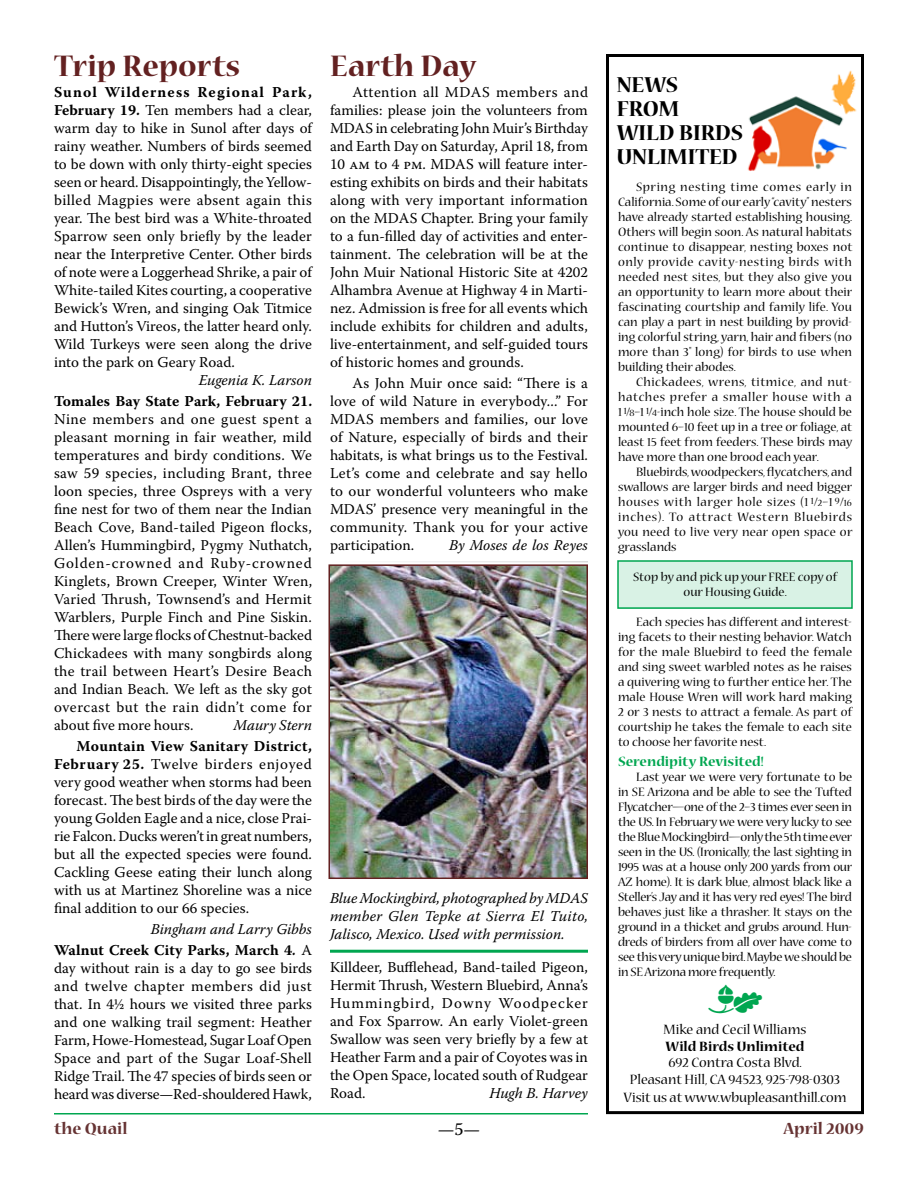
<style>
.page{position:relative;width:918px;height:1188px;background:#fff}
.page>*{position:absolute;margin:0;border:0;box-sizing:border-box;transform-origin:0 0}
.t1{font:45px "Type Embellishments One Let Plain";color:#00a650}
.t2{font:700 33px "Nueva Std";color:#632121}
.t3{font:700 24px/24px "Nueva Std";color:#000}
.t4{font:700 18px "Nueva Std";color:#633}
.t5{font:18px "Warnock Pro";color:#000}
.t6{font:15px/18px "Warnock Pro";color:#000;text-align:justify}
.t7{font:italic 15px/18px "Warnock Pro";color:#000;text-align:justify}
.t8{font:15px/16.5px "Nueva Std";color:#000;text-align:center}
.t9{font:700 15px/21px "Warnock Pro";letter-spacing:.005em;color:#000;text-align:right}
.t10{font:700 15px "Nueva Std";color:#00a650}
.t11{font:700 15px "Nueva Std";color:#000}
.t12{font:13.5px/15px "Nueva Std";color:#000;text-align:justify}
.s1{font-weight:700}
.s2{font-weight:400;font-style:italic}
.s3{font-style:italic}
.s4{font-weight:400}
.s5{font-size:10.5px}
</style>
<div class="page">
<hr style="left:54px;top:1113px;width:810px;height:1px;background:#00a650">
<svg style="left:588px;top:1113px;width:276px;height:2px"></svg>
<div style="left:618px;top:561px;width:234px;height:47px;background:#d9f2e5"></div>
<div style="left:617px;top:560px;width:236px;height:49px;border:2px solid #00a650"></div>
<img style="left:747px;top:70px;width:110px;height:101px">
<div style="left:606px;top:54px;width:258px;height:1060px;border:3px solid #000"></div>
<hr style="left:330px;top:950px;width:258px;height:3px;background:#00a650">
<img style="left:331px;top:567px;width:254px;height:309px">
<div style="left:328px;top:564px;width:260px;height:315px;border:2px solid #632121"></div>
<h2 class="t2" style="left:330px;top:51px;width:148px">Earth Day</h2>
<p class="t6" style="left:330px;top:83px;width:260px;text-indent:22px">Attention all MDAS members and families: please join the volunteers from MDAS in celebrating John Muir’s Birthday and Earth Day on Saturday, April 18, from 10 am to 4 pm. MDAS will feature inter&shy;esting exhibits on birds and their habitats along with very important information on the MDAS Chapter. Bring your family to a fun-filled day of activities and enter&shy;tainment. The celebration will be at the John Muir National Historic Site at 4202<br>Alhambra Avenue at Highway 4 in Marti&shy;nez. Admission is free for all events which include exhibits for children and adults, live-entertainment, and self-guided tours of historic homes and grounds.</p>
<p class="t6" style="left:330px;top:374px;width:260px;text-indent:22px">As John Muir once said: “There is a love of wild Nature in everybody...” For MDAS members and families, our love of Nature, especially of birds and their habitats, is what brings us to the Festival.<br>Let’s come and celebrate and say hello to our wonderful volunteers who make MDAS’ presence very meaningful in the community. Thank you for your active participation.</p>
<h2 class="t2" style="left:54px;top:51px;width:188px">Trip Reports</h2>
<p class="t6" style="left:54px;top:83px;width:260px"><span class="s1">Sunol Wilderness Regional Park, February 19.</span> Ten members had a clear, warm day to hike in Sunol after days of rainy weather. Numbers of birds seemed to be down with only thirty-eight species seen or heard. Disappointingly, the Yellow&shy;billed Magpies were absent again this year. The best bird was a White-throated Sparrow seen only briefly by the leader near the Interpretive Center. Other birds of note were a Loggerhead Shrike, a pair of White-tailed Kites courting, a cooperative Bewick’s Wren, and singing Oak Titmice and Hutton’s Vireos, the latter heard only.<br>Wild Turkeys were seen along the drive into the park on Geary Road.</p>
<p class="t7" style="left:199px;top:371px;width:115px">Eugenia K. Larson</p>
<p class="t9" style="left:54px;top:391px;width:260px">Tomales Bay State Park, February 21.</p>
<p class="t6" style="left:54px;top:410px;width:260px">Nine members and one guest spent a pleasant morning in fair weather, mild temperatures and birdy conditions. We saw 59 species, including Brant, three loon species, three Ospreys with a very fine nest for two of them near the Indian Beach Cove, Band-tailed Pigeon flocks, Allen’s Hummingbird, Pygmy Nuthatch, Golden-crowned and Ruby-crowned Kinglets, Brown Creeper, Winter Wren, Varied Thrush, Townsend’s and Hermit Warblers, Purple Finch and Pine Siskin.<br>There were large flocks of Chestnut-backed Chickadees with many songbirds along the trail between Heart’s Desire Beach and Indian Beach. We left as the sky got overcast but the rain didn’t come for about five more hours.</p>
<p class="t7" style="left:449px;top:536px;width:140px">By Moses de los Reyes</p>
<p class="t7" style="left:233px;top:716px;width:80px">Maury Stern</p>
<p class="t6" style="left:54px;top:737px;width:260px;text-indent:22px"><span class="s1">Mountain View Sanitary District, February 25.</span> Twelve birders enjoyed very good weather when storms had been forecast. The best birds of the day were the young Golden Eagle and a nice, close Prai&shy;rie Falcon. Ducks weren’t in great numbers, but all the expected species were found.<br>Cackling Geese eating their lunch along with us at Martinez Shoreline was a nice final addition to our 66 species.</p>
<p class="t9" style="left:54px;top:919px;width:260px"><span class="s2">Bingham and Larry Gibbs<br></span>Walnut Creek City Parks, March 4<span class="s3">.</span> <span class="s4">A</span></p>
<p class="t6" style="left:54px;top:959px;width:260px">day without rain is a day to go see birds and twelve chapter members did just that. In 4½ hours we visited three parks and one walking trail segment: Heather Farm, Howe-Homestead, Sugar Loaf Open Space and part of the Sugar Loaf-Shell Ridge Trail. The 47 species of birds seen or heard was diverse—Red-shouldered Hawk,</p>
<p class="t6" style="left:330px;top:958px;width:260px">Killdeer, Bufflehead, Band-tailed Pigeon, Hermit Thrush, Western Bluebird, Anna’s Hummingbird, Downy Woodpecker and Fox Sparrow. An early Violet-green Swallow was seen very briefly by a few at Heather Farm and a pair of Coyotes was in the Open Space, located south of Rudgear Road.</p>
<p class="t7" style="left:330px;top:889px;width:260px">Blue Mockingbird, photographed by MDAS member Glen Tepke at Sierra El Tuito, Jalisco, Mexico. Used with permission.</p>
<p class="t7" style="left:489px;top:1084px;width:100px">Hugh B. Harvey</p>
<h3 class="t3" style="left:617px;top:73px;width:128px">NEWS<br>FROM<br>WILD BIRDS<br>UNLIMITED</h3>
<p class="t12" style="left:618px;top:180px;width:236px;text-indent:18px">Spring nesting time comes early in California. Some of our early “cavity” nesters have already started establishing housing.<br>Others will begin soon. As natural habitats continue to disappear, nesting boxes not only provide cavity-nesting birds with needed nest sites, but they also give you an opportunity to learn more about their fascinating courtship and family life. You can play a part in nest building by provid&shy;ing colorful string, yarn, hair and fibers (no more than 3" long) for birds to use when building their abodes.</p>
<p class="t12" style="left:618px;top:375px;width:236px;text-indent:18px">Chickadees, wrens, titmice, and nut&shy;hatches prefer a smaller house with a 1 <sup>1</sup>/<span class="s5">8</span>–1 <sup>1</sup>/<span class="s5">4</span>-inch hole size. The house should be mounted 6–10 feet up in a tree or foliage, at least 15 feet from feeders. These birds may have more than one brood each year.</p>
<p class="t12" style="left:618px;top:465px;width:236px;text-indent:18px">Bluebirds, woodpeckers, flycatchers, and swallows are larger birds and need bigger houses with larger hole sizes (1 <sup>1</sup>/<span class="s5">2</span>–1 <sup>9</sup>/<span class="s5">16 </span>inches). To attract Western Bluebirds you need to live very near open space or grasslands</p>
<p class="t12" style="left:633px;top:570px;width:206px;text-align:center">Stop by and pick up your FREE copy of our Housing Guide.</p>
<p class="t12" style="left:618px;top:615px;width:236px;text-indent:18px">Each species has different and interest&shy;ing facets to their nesting behavior. Watch for the male Bluebird to feed the female and sing sweet warbled notes as he raises a quivering wing to further entice her. The male House Wren will work hard making 2 or 3 nests to attract a female. As part of courtship he takes the female to each site to choose her favorite nest.</p>
<p class="t10" style="left:618px;top:754px;width:147px">Serendipity Revisited!</p>
<p class="t12" style="left:618px;top:770px;width:236px;text-indent:18px">Last year we were very fortunate to be in SE Arizona and be able to see the Tufted Flycatcher—one of the 2–3 times ever seen in the US. In February we were very lucky to see the Blue Mockingbird—only the 5th time ever seen in the US. (Ironically, the last sighting in 1995 was at a house only 200 yards from our AZ home). It is dark blue, almost black like a Steller’s Jay and it has very red eyes! The bird behaves just like a thrasher. It stays on the ground in a thicket and grubs around. Hun&shy;dreds of birders from all over have come to see this very unique bird. Maybe we should be in SE Arizona more frequently.</p>
<h1 class="t1" style="left:706px;top:981px;width:59px">m</h1>
<p class="t11" style="left:665px;top:1039px;width:141px">Wild Birds Unlimited</p>
<p class="t8" style="left:630px;top:1055px;width:212px">692 Contra Costa Blvd.<br>Pleasant Hill, CA 94523, 925-798-0303</p>
<p class="t8" style="left:623px;top:1090px;width:225px">Visit us at www.wbupleasanthill.com</p>
<p class="t8" style="left:664px;top:1022px;width:144px">Mike and Cecil Williams</p>
<p class="t4" style="left:54px;top:1120px;width:75px">the Quail</p>
<p class="t5" style="left:438px;top:1118px;width:44px">— —</p>
<p class="t4" style="left:783px;top:1120px;width:82px">April 2009</p>
</div>
